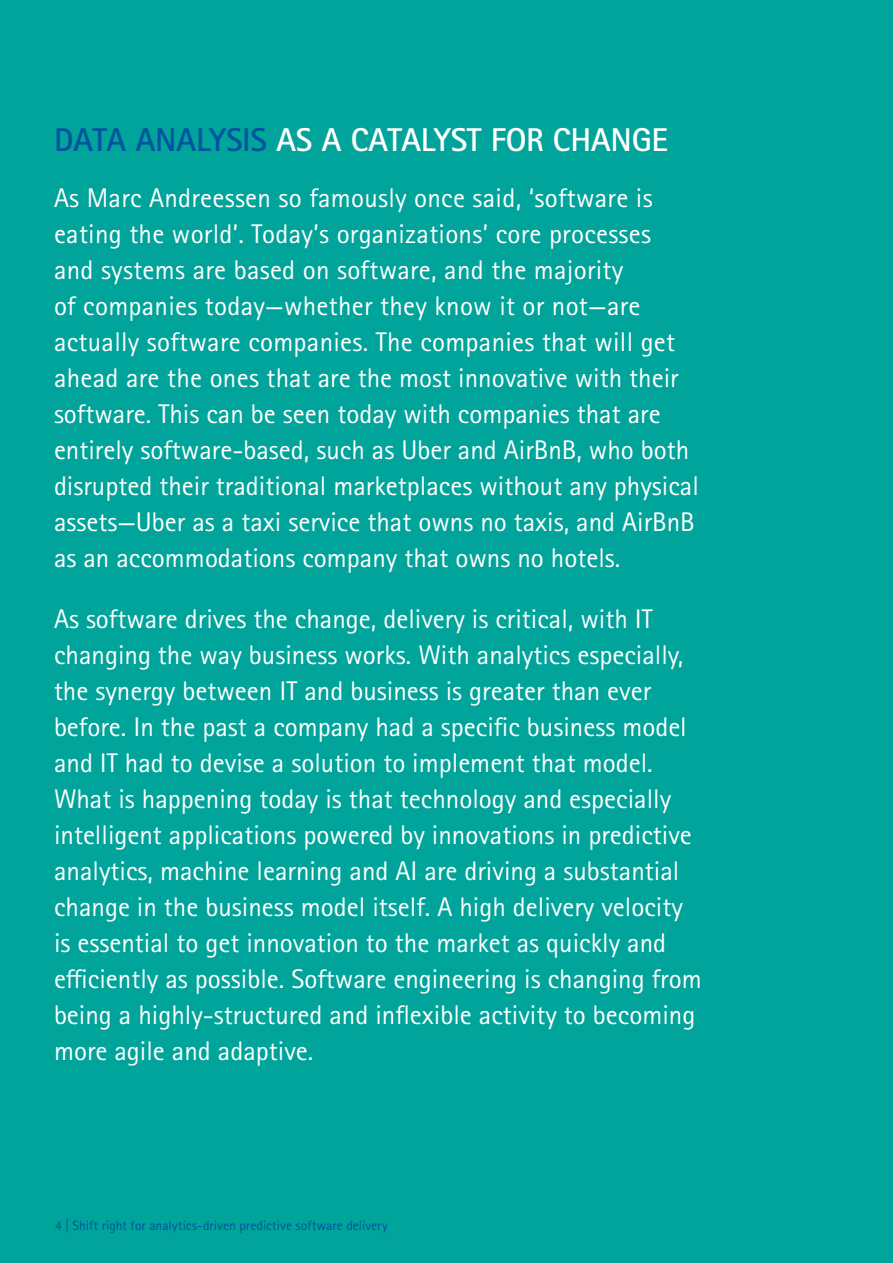
<style>
.page{position:relative;width:893px;height:1263px;background:#00a49a}
.page>*{position:absolute;margin:0;border:0;box-sizing:border-box;transform-origin:0 0}
.t1{font:700 33px "Rotis Sans Seriffor ACN";letter-spacing:-.01em;color:#fff}
.t2{font:27px/36px "Rotis Sans Seriffor ACN";color:#fff}
.t3{font:13.5px "Rotis Sans Seriffor ACN";letter-spacing:.005em;color:#0053a0}
.s1{color:#0053a0}
</style>
<div class="page">
<p class="t1" style="left:54px;top:119px;width:615px"><span class="s1">DATA ANALYSIS</span> AS A CATALYST FOR CHANGE</p>
<p class="t2" style="left:54px;top:180px;width:646px">As Marc Andreessen so famously once said, ‘software is eating the world’. Today’s organizations’ core processes<br>and systems are based on software, and the majority<br>of companies today—whether they know it or not—are actually software companies. The companies that will get ahead are the ones that are the most innovative with their software. This can be seen today with companies that are entirely software-based, such as Uber and AirBnB, who both disrupted their traditional marketplaces without any physical assets—Uber as a taxi service that owns no taxis, and AirBnB as an accommodations company that owns no hotels.</p>
<p class="t2" style="left:54px;top:601px;width:649px">As software drives the change, delivery is critical, with IT changing the way business works. With analytics especially, the synergy between IT and business is greater than ever before. In the past a company had a specific business model and IT had to devise a solution to implement that model.<br>What is happening today is that technology and especially intelligent applications powered by innovations in predictive analytics, machine learning and AI are driving a substantial change in the business model itself. A high delivery velocity is essential to get innovation to the market as quickly and efficiently as possible. Software engineering is changing from being a highly-structured and inflexible activity to becoming more agile and adaptive.</p>
<p class="t3" style="left:55px;top:1217px;width:334px">4 | Shift right for analytics-driven predictive software delivery</p>
</div>
